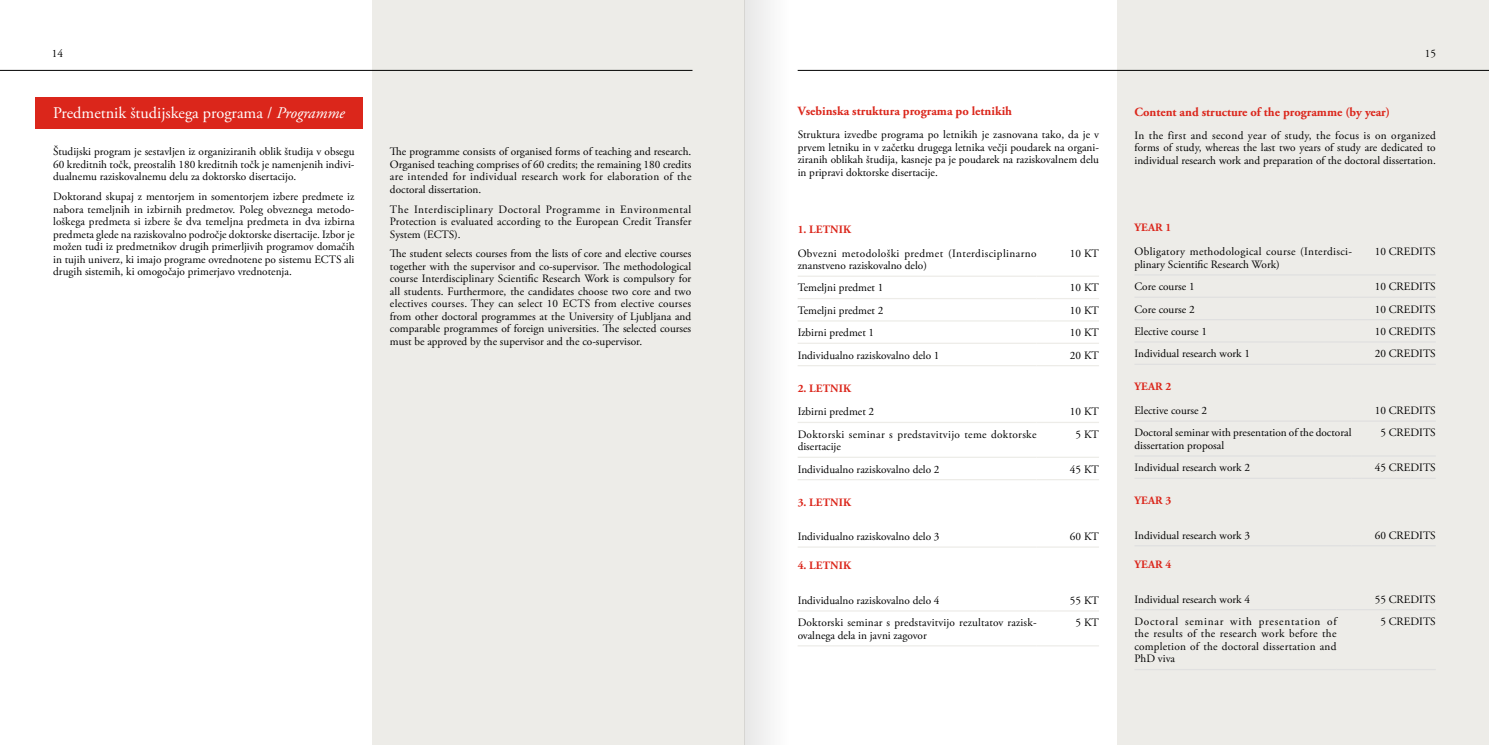
<style>
.page{position:relative;width:1489px;height:745px;background:#fff}
.page>*{position:absolute;margin:0;border:0;box-sizing:border-box;transform-origin:0 0}
.t1{font:16.25px "Adobe Garamond Pro";color:#fff}
.t2{font:700 12.5px "Adobe Garamond Pro";color:#db261b}
.t3{font:11.25px/12.5px "Adobe Garamond Pro";color:#000;text-align:justify}
.t4{font:11.25px/12.5px "Adobe Garamond Pro";letter-spacing:.03em;color:#000}
.t5{font:11.25px/12.5px "Adobe Garamond Pro";letter-spacing:.035em;color:#000}
.t6{font:700 11.25px "Adobe Garamond Pro";letter-spacing:.015em;color:#db261b}
.s1{font-style:italic}
</style>
<div class="page">
<div style="left:1117px;top:0;width:371px;height:744px;background:#edece8"></div>
<div style="left:372px;top:0;width:372px;height:744px;background:#edece8"></div>
<hr style="left:0;top:70px;width:692px;height:1px;background:#000">
<hr style="left:797px;top:70px;width:691px;height:1px;background:#000">
<div style="left:35px;top:98px;width:327px;height:31px;background:#db261b"></div>
<hr style="left:797px;top:275px;width:239px;height:2px;background:#edece8">
<hr style="left:1036px;top:275px;width:62px;height:2px;background:#edece8">
<hr style="left:797px;top:298px;width:239px;height:1px;background:#edece8">
<hr style="left:1036px;top:298px;width:62px;height:1px;background:#edece8">
<hr style="left:797px;top:320px;width:239px;height:1px;background:#edece8">
<hr style="left:1036px;top:320px;width:62px;height:1px;background:#edece8">
<hr style="left:797px;top:342px;width:239px;height:2px;background:#edece8">
<hr style="left:1036px;top:342px;width:62px;height:2px;background:#edece8">
<hr style="left:797px;top:365px;width:239px;height:1px;background:#edece8">
<hr style="left:1036px;top:365px;width:62px;height:1px;background:#edece8">
<hr style="left:797px;top:421px;width:239px;height:2px;background:#edece8">
<hr style="left:1036px;top:421px;width:62px;height:2px;background:#edece8">
<hr style="left:797px;top:456px;width:239px;height:1px;background:#edece8">
<hr style="left:1036px;top:456px;width:62px;height:1px;background:#edece8">
<hr style="left:797px;top:478px;width:239px;height:2px;background:#edece8">
<hr style="left:1036px;top:478px;width:62px;height:2px;background:#edece8">
<hr style="left:797px;top:546px;width:239px;height:1px;background:#edece8">
<hr style="left:1036px;top:546px;width:62px;height:1px;background:#edece8">
<hr style="left:797px;top:610px;width:239px;height:1px;background:#edece8">
<hr style="left:1036px;top:610px;width:62px;height:1px;background:#edece8">
<hr style="left:797px;top:644px;width:239px;height:2px;background:#edece8">
<hr style="left:1036px;top:644px;width:62px;height:2px;background:#edece8">
<hr style="left:1134px;top:274px;width:217px;height:1px;background:#e0e0e0">
<hr style="left:1351px;top:274px;width:84px;height:1px;background:#e0e0e0">
<hr style="left:1134px;top:296px;width:217px;height:2px;background:#e0e0e0">
<hr style="left:1351px;top:296px;width:84px;height:2px;background:#e0e0e0">
<hr style="left:1134px;top:319px;width:217px;height:1px;background:#e0e0e0">
<hr style="left:1351px;top:319px;width:84px;height:1px;background:#e0e0e0">
<hr style="left:1134px;top:341px;width:217px;height:1px;background:#e0e0e0">
<hr style="left:1351px;top:341px;width:84px;height:1px;background:#e0e0e0">
<hr style="left:1134px;top:363px;width:217px;height:2px;background:#e0e0e0">
<hr style="left:1351px;top:363px;width:84px;height:2px;background:#e0e0e0">
<hr style="left:1134px;top:420px;width:217px;height:1px;background:#e0e0e0">
<hr style="left:1351px;top:420px;width:84px;height:1px;background:#e0e0e0">
<hr style="left:1134px;top:455px;width:217px;height:1px;background:#e0e0e0">
<hr style="left:1351px;top:455px;width:84px;height:1px;background:#e0e0e0">
<hr style="left:1134px;top:477px;width:217px;height:1px;background:#e0e0e0">
<hr style="left:1351px;top:477px;width:84px;height:1px;background:#e0e0e0">
<hr style="left:1134px;top:544px;width:217px;height:2px;background:#e0e0e0">
<hr style="left:1351px;top:544px;width:84px;height:2px;background:#e0e0e0">
<hr style="left:1134px;top:608px;width:202px;height:2px;background:#e0e0e0">
<hr style="left:1336px;top:608px;width:99px;height:2px;background:#e0e0e0">
<hr style="left:1134px;top:668px;width:202px;height:1px;background:#e0e0e0">
<hr style="left:1336px;top:668px;width:99px;height:1px;background:#e0e0e0">
<div style="left:744px;top:0;width:53px;height:744px;background:#f4f4f4"></div>
<p class="t3" style="left:52px;top:48px;width:13px">14</p>
<p class="t3" style="left:1424px;top:48px;width:13px">15</p>
<h1 class="t1" style="left:53px;top:103px;width:293px">Predmetnik študijskega programa / <span class="s1">Programme</span></h1>
<p class="t2" style="left:797px;top:104px;width:216px">Vsebinska struktura programa po letnikih</p>
<p class="t3" style="left:797px;top:129px;width:303px">Struktura izvedbe programa po letnikih je zasnovana tako, da je v prvem letniku in v začetku drugega letnika večji poudarek na organi&shy;ziranih oblikah študija, kasneje pa je poudarek na raziskovalnem delu in pripravi doktorske disertacije.</p>
<p class="t3" style="left:53px;top:146px;width:303px">Študijski program je sestavljen iz organiziranih oblik študija v obsegu 60 kreditnih točk, preostalih 180 kreditnih točk je namenjenih indivi&shy;dualnemu raziskovalnemu delu za doktorsko disertacijo.</p>
<p class="t3" style="left:53px;top:190px;width:303px">Doktorand skupaj z mentorjem in somentorjem izbere predmete iz nabora temeljnih in izbirnih predmetov. Poleg obveznega metodo&shy;loškega predmeta si izbere še dva temeljna predmeta in dva izbirna predmeta glede na raziskovalno področje doktorske disertacije. Izbor je možen tudi iz predmetnikov drugih primerljivih programov domačih in tujih univerz, ki imajo programe ovrednotene po sistemu ECTS ali drugih sistemih, ki omogočajo primerjavo vrednotenja.</p>
<p class="t3" style="left:390px;top:146px;width:303px">The programme consists of organised forms of teaching and research.<br>Organised teaching comprises of 60 credits; the remaining 180 credits are intended for individual research work for elaboration of the doctoral dissertation.</p>
<p class="t3" style="left:390px;top:203px;width:303px">The Interdisciplinary Doctoral Programme in Environmental Protection is evaluated according to the European Credit Transfer System (ECTS).</p>
<p class="t3" style="left:390px;top:247px;width:303px">The student selects courses from the lists of core and elective courses together with the supervisor and co-supervisor. The methodological course Interdisciplinary Scientific Research Work is compulsory for all students. Furthermore, the candidates choose two core and two electives courses. They can select 10 ECTS from elective courses from other doctoral programmes at the University of Ljubljana and comparable programmes of foreign universities. The selected courses must be approved by the supervisor and the co-supervisor.</p>
<p class="t6" style="left:797px;top:222px;width:55px">1. LETNIK</p>
<p class="t5" style="left:797px;top:247px;width:240px">Obvezni metodološki predmet (Interdisciplinarno znanstveno raziskovalno delo)</p>
<p class="t3" style="left:1069px;top:247px;width:31px">10 KT</p>
<p class="t3" style="left:797px;top:282px;width:87px">Temeljni predmet 1</p>
<p class="t3" style="left:1069px;top:282px;width:31px">10 KT</p>
<p class="t3" style="left:797px;top:304px;width:87px">Temeljni predmet 2</p>
<p class="t3" style="left:1069px;top:304px;width:31px">10 KT</p>
<p class="t3" style="left:797px;top:326px;width:78px">Izbirni predmet 1</p>
<p class="t3" style="left:1069px;top:326px;width:31px">10 KT</p>
<p class="t3" style="left:797px;top:349px;width:143px">Individualno raziskovalno delo 1</p>
<p class="t3" style="left:1069px;top:349px;width:31px">20 KT</p>
<p class="t6" style="left:797px;top:381px;width:55px">2. LETNIK</p>
<p class="t3" style="left:797px;top:405px;width:78px">Izbirni predmet 2</p>
<p class="t3" style="left:1069px;top:405px;width:31px">10 KT</p>
<p class="t4" style="left:797px;top:428px;width:240px">Doktorski seminar s predstavitvijo teme doktorske disertacije</p>
<p class="t3" style="left:1075px;top:428px;width:25px">5 KT</p>
<p class="t3" style="left:797px;top:463px;width:143px">Individualno raziskovalno delo 2</p>
<p class="t3" style="left:1069px;top:463px;width:31px">45 KT</p>
<p class="t6" style="left:797px;top:495px;width:55px">3. LETNIK</p>
<p class="t3" style="left:797px;top:530px;width:143px">Individualno raziskovalno delo 3</p>
<p class="t3" style="left:1069px;top:530px;width:31px">60 KT</p>
<p class="t6" style="left:797px;top:559px;width:55px">4. LETNIK</p>
<p class="t3" style="left:797px;top:594px;width:143px">Individualno raziskovalno delo 4</p>
<p class="t3" style="left:1069px;top:594px;width:31px">55 KT</p>
<p class="t3" style="left:797px;top:616px;width:240px">Doktorski seminar s predstavitvijo rezultatov razisk&shy;ovalnega dela in javni zagovor</p>
<p class="t3" style="left:1075px;top:616px;width:25px">5 KT</p>
<p class="t2" style="left:1134px;top:104px;width:257px">Content and structure of the programme (by year)</p>
<p class="t3" style="left:1134px;top:129px;width:303px">In the first and second year of study, the focus is on organized forms of study, whereas the last two years of study are dedicated to individual research work and preparation of the doctoral dissertation.</p>
<p class="t6" style="left:1134px;top:221px;width:38px">YEAR 1</p>
<p class="t4" style="left:1134px;top:246px;width:219px">Obligatory methodological course (Interdisci&shy;plinary Scientific Research Work)</p>
<p class="t3" style="left:1374px;top:246px;width:63px">10 CREDITS</p>
<p class="t3" style="left:1134px;top:280px;width:62px">Core course 1</p>
<p class="t3" style="left:1374px;top:280px;width:63px">10 CREDITS</p>
<p class="t3" style="left:1134px;top:303px;width:62px">Core course 2</p>
<p class="t3" style="left:1374px;top:303px;width:63px">10 CREDITS</p>
<p class="t3" style="left:1134px;top:325px;width:74px">Elective course 1</p>
<p class="t3" style="left:1374px;top:325px;width:63px">10 CREDITS</p>
<p class="t3" style="left:1134px;top:347px;width:117px">Individual research work 1</p>
<p class="t3" style="left:1374px;top:347px;width:63px">20 CREDITS</p>
<p class="t6" style="left:1134px;top:380px;width:38px">YEAR 2</p>
<p class="t3" style="left:1134px;top:404px;width:74px">Elective course 2</p>
<p class="t3" style="left:1374px;top:404px;width:63px">10 CREDITS</p>
<p class="t3" style="left:1134px;top:426px;width:218px">Doctoral seminar with presentation of the doctoral dissertation proposal</p>
<p class="t3" style="left:1380px;top:426px;width:57px">5 CREDITS</p>
<p class="t3" style="left:1134px;top:461px;width:117px">Individual research work 2</p>
<p class="t3" style="left:1374px;top:461px;width:63px">45 CREDITS</p>
<p class="t6" style="left:1134px;top:494px;width:38px">YEAR 3</p>
<p class="t3" style="left:1134px;top:529px;width:117px">Individual research work 3</p>
<p class="t3" style="left:1374px;top:529px;width:63px">60 CREDITS</p>
<p class="t6" style="left:1134px;top:557px;width:38px">YEAR 4</p>
<p class="t3" style="left:1134px;top:592px;width:117px">Individual research work 4</p>
<p class="t3" style="left:1374px;top:592px;width:63px">55 CREDITS</p>
<p class="t3" style="left:1134px;top:615px;width:204px">Doctoral seminar with presentation of the results of the research work before the completion of the doctoral dissertation and PhD viva</p>
<p class="t3" style="left:1380px;top:615px;width:57px">5 CREDITS</p>
</div>
